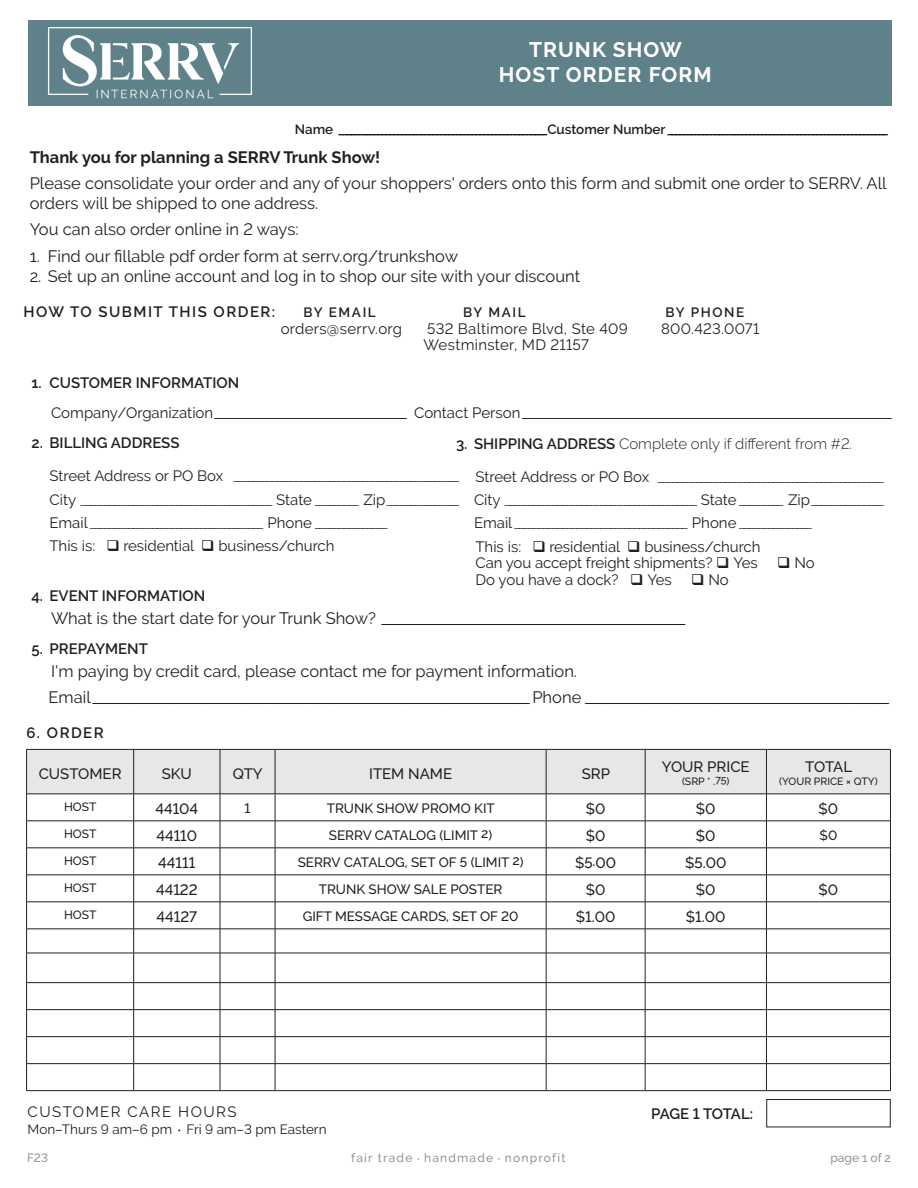
<style>
.page{position:relative;width:918px;height:1188px;background:#fff}
.page>*{position:absolute;margin:0;border:0;box-sizing:border-box;transform-origin:0 0}
.t1{font:700 21px/25.2px "Raleway";letter-spacing:.05em;color:#fff;text-align:center}
.t2{font:16.5px/19.8px "Raleway";color:#231f20}
.t3{font:700 16.5px "Raleway";color:#231f20}
.t4{font:300 15px/23.2px "Raleway";color:#231f20}
.t5{font:15px "Raleway";letter-spacing:.02em;color:#231f20}
.t6{font:500 15px "Raleway";color:#231f20}
.t7{font:600 15px "Raleway";color:#231f20}
.t8{font:15px "Raleway";letter-spacing:-.005em;color:#231f20}
.t9{font:600 15px "Raleway";letter-spacing:.1em;color:#231f20}
.t10{font:15px "Raleway";color:#231f20}
.t11{font:15px "Raleway";letter-spacing:.1em;color:#231f20}
.t12{font:600 15px "Raleway";letter-spacing:-.035em;color:#231f20}
.t13{font:600 13.5px "Raleway";letter-spacing:.12em;color:#231f20}
.t14{font:500 13.5px "Raleway";color:#231f20}
.t15{font:13.5px "Raleway";color:#231f20}
.t16{font:500 12px "Raleway";letter-spacing:.1em;color:#939598}
.t17{font:500 12px "Raleway";color:#231f20}
.t18{font:500 10.5px "Raleway";color:#231f20}
.s1{font-weight:400}
.s2{font-weight:600}
.s3{font-size:10.5px}
.s4{font-size:9px}
</style>
<div class="page">
<div style="left:28px;top:20px;width:864px;height:86px;background:#5e818a"></div>
<img style="left:48px;top:27px;width:204px;height:72px">
<svg style="left:26px;top:749px;width:865px;height:341px"></svg>
<hr style="left:26px;top:1090px;width:108px;height:1px;background:#231f20">
<hr style="left:134px;top:1090px;width:86px;height:1px;background:#231f20">
<hr style="left:220px;top:1090px;width:55px;height:1px;background:#231f20">
<hr style="left:275px;top:1090px;width:271px;height:1px;background:#231f20">
<hr style="left:546px;top:1090px;width:99px;height:1px;background:#231f20">
<hr style="left:645px;top:1090px;width:121px;height:1px;background:#231f20">
<hr style="left:766px;top:1090px;width:125px;height:1px;background:#231f20">
<div style="left:766px;top:1099px;width:125px;height:28px;border:1px solid #231f20"></div>
<p class="t1" style="left:499px;top:37px;width:214px">TRUNK SHOW<br>HOST ORDER FORM</p>
<p class="t13" style="left:295px;top:121px;width:595px">N a m e _____________________________________________________C u s t o m e r N u m b e r ________________________________________________________</p>
<p class="t3" style="left:30px;top:147px;width:352px">Thank you for planning a SERRV Trunk Show!</p>
<p class="t2" style="left:30px;top:173px;width:859px">Please consolidate your order and any of your shoppers' orders onto this form and submit one order to SERRV. All orders will be shipped to one address.</p>
<p class="t2" style="left:30px;top:220px;width:270px">You can also order online in 2 ways:</p>
<p class="t2" style="left:30px;top:246px;width:430px">1. Find our fillable pdf order form at serrv.org/trunkshow</p>
<p class="t2" style="left:30px;top:266px;width:552px">2. Set up an online account and log in to shop our site with your discount</p>
<p class="t9" style="left:24px;top:303px;width:253px">HOW TO SUBMIT THIS ORDER:</p>
<p class="t13" style="left:303px;top:305px;width:74px">BY EMAIL</p>
<p class="t13" style="left:463px;top:305px;width:64px">BY MAIL</p>
<p class="t13" style="left:665px;top:305px;width:80px">BY PHONE</p>
<p class="t5" style="left:281px;top:320px;width:123px">orders@serrv.org</p>
<p class="t5" style="left:427px;top:320px;width:202px">532 Baltimore Blvd, Ste 409</p>
<p class="t5" style="left:661px;top:320px;width:100px">800.423.0071</p>
<p class="t5" style="left:424px;top:336px;width:167px">Westminster, MD 21157</p>
<p class="t7" style="left:32px;top:374px;width:209px">1. CUSTOMER INFORMATION</p>
<p class="t5" style="left:51px;top:404px;width:843px">C o m p a n y / O r g a n i z a t i o n _________________________________________ C o n t a c t P e r s o n _______________________________________________________________________________</p>
<p class="t7" style="left:32px;top:434px;width:150px">2. BILLING ADDRESS</p>
<p class="t4" style="left:50px;top:464px;width:412px"><span class="s1">S t r e e t A d d r e s s o r P O B o x</span> _______________________________________________ <span class="s1">C i t y</span> ________________________________________ <span class="s1">S t a t e</span> _________ <span class="s1">Z i p</span> _______________ <span class="s1">E m a i l</span> ____________________________________ <span class="s1">P h o n e</span> _______________<br><span class="s1">This is:</span> ❑ <span class="s1">residential</span> ❑ <span class="s1">business/church</span></p>
<p class="t4" style="left:456px;top:432px;width:398px"><span class="s2">3. SHIPPING ADDRESS</span> Complete only if different from #2.</p>
<p class="t4" style="left:474px;top:465px;width:412px"><span class="s1">S t r e e t A d d r e s s o r P O B o x</span> _______________________________________________ <span class="s1">C i t y</span> ________________________________________ <span class="s1">S t a t e</span> _________ <span class="s1">Z i p</span> _______________ <span class="s1">E m a i l</span> ____________________________________ <span class="s1">P h o n e</span> _______________<br><span class="s1">This is:</span> ❑ <span class="s1">residential</span> ❑ <span class="s1">business/church</span></p>
<p class="t8" style="left:476px;top:554px;width:284px">Can you accept freight shipments? ❑ Yes</p>
<p class="t5" style="left:777px;top:554px;width:39px">❑ No</p>
<p class="t10" style="left:476px;top:571px;width:198px">Do you have a dock? ❑ Yes</p>
<p class="t5" style="left:691px;top:571px;width:39px">❑ No</p>
<p class="t7" style="left:32px;top:587px;width:175px">4. EVENT INFORMATION</p>
<p class="t2" style="left:51px;top:608px;width:637px">W h a t i s t h e s t a r t d a t e f o r y o u r Tr u n k S h o w ? ___________________________________________________________</p>
<p class="t7" style="left:32px;top:640px;width:118px">5. PREPAYMENT</p>
<p class="t2" style="left:51px;top:661px;width:528px">I'm paying by credit card, please contact me for payment information.</p>
<p class="t2" style="left:49px;top:687px;width:843px">E m a i l _____________________________________________________________________________________ P h o n e ___________________________________________________________</p>
<p class="t7" style="left:26px;top:724px;width:79px">6. ORDER</p>
<p class="t6" style="left:39px;top:765px;width:84px">CUSTOMER</p>
<p class="t6" style="left:162px;top:765px;width:32px">SKU</p>
<p class="t6" style="left:233px;top:765px;width:31px">QTY</p>
<p class="t6" style="left:369px;top:765px;width:84px">ITEM NAME</p>
<p class="t6" style="left:582px;top:765px;width:30px">SRP</p>
<p class="t6" style="left:662px;top:758px;width:89px">YOUR PRICE</p>
<p class="t18" style="left:682px;top:775px;width:49px">(SRP * .75)</p>
<p class="t6" style="left:805px;top:758px;width:48px">TOTAL</p>
<p class="t18" style="left:779px;top:775px;width:100px">(YOUR PRICE × QTY)</p>
<p class="t17" style="left:64px;top:800px;width:34px">HOST</p>
<p class="t6" style="left:155px;top:800px;width:44px">44104</p>
<p class="t14" style="left:245px;top:800px;width:7px">1</p>
<p class="t14" style="left:327px;top:800px;width:170px">TRUNK SHOW PROMO KIT</p>
<p class="t6" style="left:586px;top:800px;width:21px">$0</p>
<p class="t6" style="left:696px;top:800px;width:21px">$0</p>
<p class="t6" style="left:819px;top:800px;width:21px">$0</p>
<p class="t17" style="left:64px;top:827px;width:34px">HOST</p>
<p class="t6" style="left:156px;top:827px;width:42px">44110</p>
<p class="t14" style="left:329px;top:827px;width:165px">SERRV CATALOG (LIMIT 2)</p>
<p class="t6" style="left:586px;top:827px;width:21px">$0</p>
<p class="t6" style="left:696px;top:827px;width:21px">$0</p>
<p class="t14" style="left:820px;top:827px;width:19px">$0</p>
<p class="t17" style="left:64px;top:854px;width:34px">HOST</p>
<p class="t6" style="left:158px;top:854px;width:39px">44111</p>
<p class="t14" style="left:298px;top:854px;width:227px">SERRV CATALOG, SET OF 5 (LIMIT 2)</p>
<p class="t6" style="left:575px;top:854px;width:43px">$5.00</p>
<p class="t6" style="left:685px;top:854px;width:43px">$5.00</p>
<p class="t17" style="left:64px;top:881px;width:34px">HOST</p>
<p class="t6" style="left:156px;top:881px;width:43px">44122</p>
<p class="t14" style="left:319px;top:881px;width:185px">TRUNK SHOW SALE POSTER</p>
<p class="t6" style="left:586px;top:881px;width:21px">$0</p>
<p class="t6" style="left:696px;top:881px;width:21px">$0</p>
<p class="t6" style="left:819px;top:881px;width:21px">$0</p>
<p class="t17" style="left:64px;top:908px;width:34px">HOST</p>
<p class="t6" style="left:156px;top:908px;width:42px">44127</p>
<p class="t14" style="left:303px;top:908px;width:217px">GIFT MESSAGE CARDS, SET OF 20</p>
<p class="t6" style="left:576px;top:908px;width:41px">$1.00</p>
<p class="t6" style="left:686px;top:908px;width:41px">$1.00</p>
<p class="t11" style="left:28px;top:1103px;width:211px">CUSTOMER CARE HOURS</p>
<p class="t15" style="left:28px;top:1121px;width:301px">Mon–Thurs 9 am–6 pm <span class="s3">•</span> Fri 9 am–3 pm Eastern</p>
<p class="t12" style="left:651px;top:1105px;width:104px">PAGE 1 TOTAL:</p>
<p class="t16" style="left:27px;top:1150px;width:23px">F23</p>
<p class="t16" style="left:351px;top:1150px;width:216px">fair trade <span class="s4">•</span> handmade <span class="s4">•</span> nonprofit</p>
<p class="t16" style="left:830px;top:1150px;width:62px">page 1 of 2</p>
</div>
